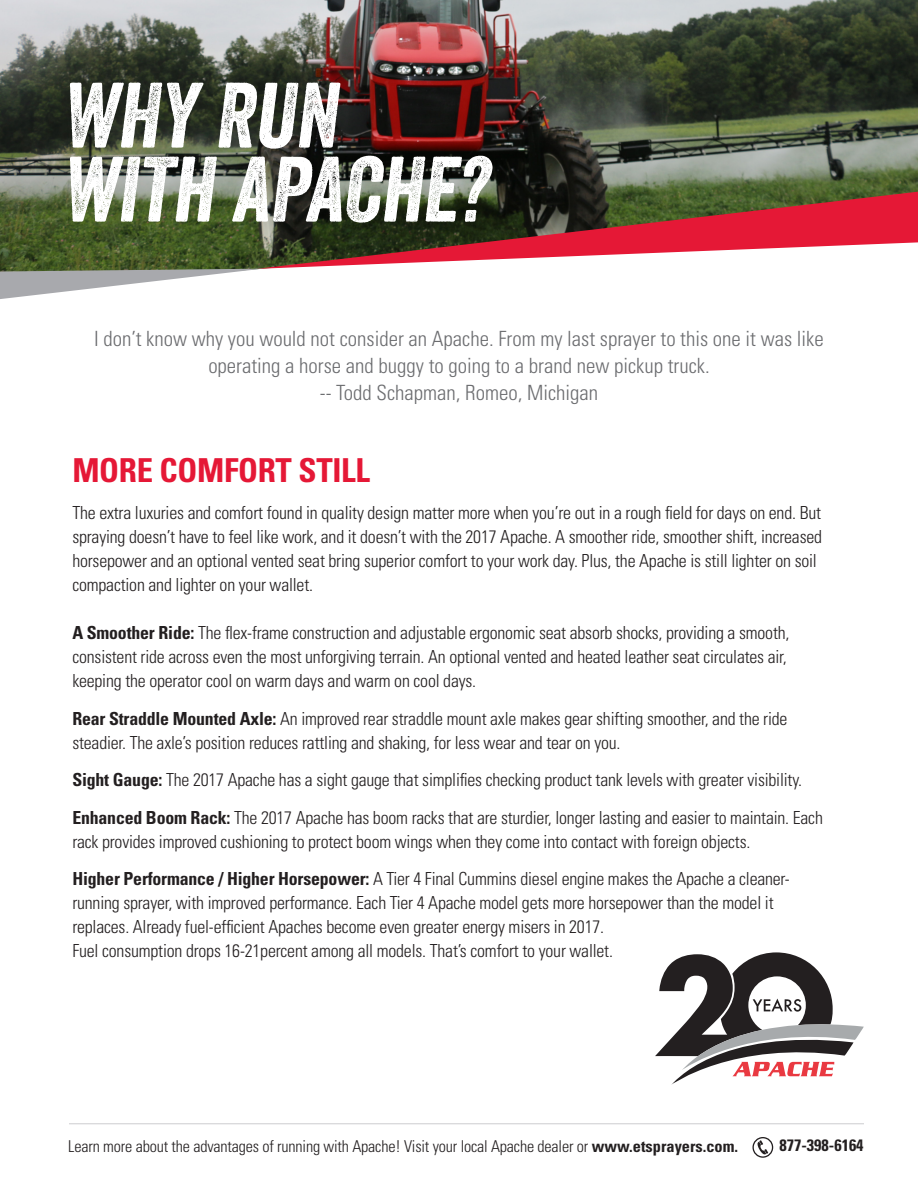
<style>
.page{position:relative;width:918px;height:1188px;background:#fff}
.page>*{position:absolute;margin:0;border:0;box-sizing:border-box;transform-origin:0 0}
.t1{font:italic 89.55px "Veneer";color:#fff}
.t2{font:700 condensed 33px "Univers";letter-spacing:-.01em;color:#e51836}
.t3{font:300 condensed 21px/27px "Univers LT Std";color:#6c6d70;text-align:center}
.t4{font:300 condensed 18px/24px "Univers LT Std";letter-spacing:-.01em;color:#231f20}
.t5{font:700 condensed 16.5px "Univers LT Std";color:#231f20}
.t6{font:300 condensed 16.35px "Univers LT Std";letter-spacing:-.01em;color:#231f20}
.s1{font-weight:700}
</style>
<div class="page">
<hr style="left:69px;top:1123px;width:795px;height:1px;background:#d1d2d4">
<svg style="left:758px;top:1140px;width:10px;height:15px"></svg>
<div style="left:752px;top:1137px;width:21px;height:21px;border:1px solid #231f20;border-radius:50%"></div>
<img style="left:0;top:0;width:918px;height:269px">
<svg style="left:256px;top:192px;width:662px;height:77px"></svg>
<svg style="left:0;top:269px;width:259px;height:30px"></svg>
<svg style="left:655px;top:952px;width:209px;height:133px"></svg>
<p class="t1" style="left:61px;top:61px;width:277px">WHY RUN</p>
<p class="t1" style="left:61px;top:135px;width:427px">WITH APACHE?</p>
<p class="t3" style="left:94px;top:325px;width:731px">I don’t know why you would not consider an Apache. From my last sprayer to this one it was like operating a horse and buggy to going to a brand new pickup truck.<br>-- Todd Schapman, Romeo, Michigan</p>
<p class="t2" style="left:72px;top:450px;width:299px">MORE COMFORT STILL</p>
<p class="t4" style="left:72px;top:501px;width:751px">The extra luxuries and comfort found in quality design matter more when you’re out in a rough field for days on end. But spraying doesn’t have to feel like work, and it doesn’t with the 2017 Apache. A smoother ride, smoother shift, increased horsepower and an optional vented seat bring superior comfort to your work day. Plus, the Apache is still lighter on soil compaction and lighter on your wallet.</p>
<p class="t4" style="left:72px;top:621px;width:719px"><span class="s1">A Smoother Ride:</span> The flex-frame construction and adjustable ergonomic seat absorb shocks, providing a smooth, consistent ride across even the most unforgiving terrain. An optional vented and heated leather seat circulates air, keeping the operator cool on warm days and warm on cool days.</p>
<p class="t4" style="left:72px;top:707px;width:717px"><span class="s1">Rear Straddle Mounted Axle:</span> An improved rear straddle mount axle makes gear shifting smoother, and the ride steadier. The axle’s position reduces rattling and shaking, for less wear and tear on you.</p>
<p class="t4" style="left:72px;top:768px;width:731px"><span class="s1">Sight Gauge:</span> The 2017 Apache has a sight gauge that simplifies checking product tank levels with greater visibility.</p>
<p class="t4" style="left:72px;top:806px;width:752px"><span class="s1">Enhanced Boom Rack:</span> The 2017 Apache has boom racks that are sturdier, longer lasting and easier to maintain. Each rack provides improved cushioning to protect boom wings when they come into contact with foreign objects.</p>
<p class="t4" style="left:72px;top:867px;width:719px"><span class="s1">Higher Performance / Higher Horsepower:</span> A Tier 4 Final Cummins diesel engine makes the Apache a cleaner&shy;running sprayer, with improved performance. Each Tier 4 Apache model gets more horsepower than the model it replaces. Already fuel-efficient Apaches become even greater energy misers in 2017.<br>Fuel consumption drops 16-21percent among all models. That’s comfort to your wallet.</p>
<p class="t6" style="left:68px;top:1136px;width:671px">Learn more about the advantages of running with Apache! Visit your local Apache dealer or <span class="s1">www.etsprayers.com.</span></p>
<p class="t5" style="left:780px;top:1135px;width:86px">877-398-6164</p>
</div>
